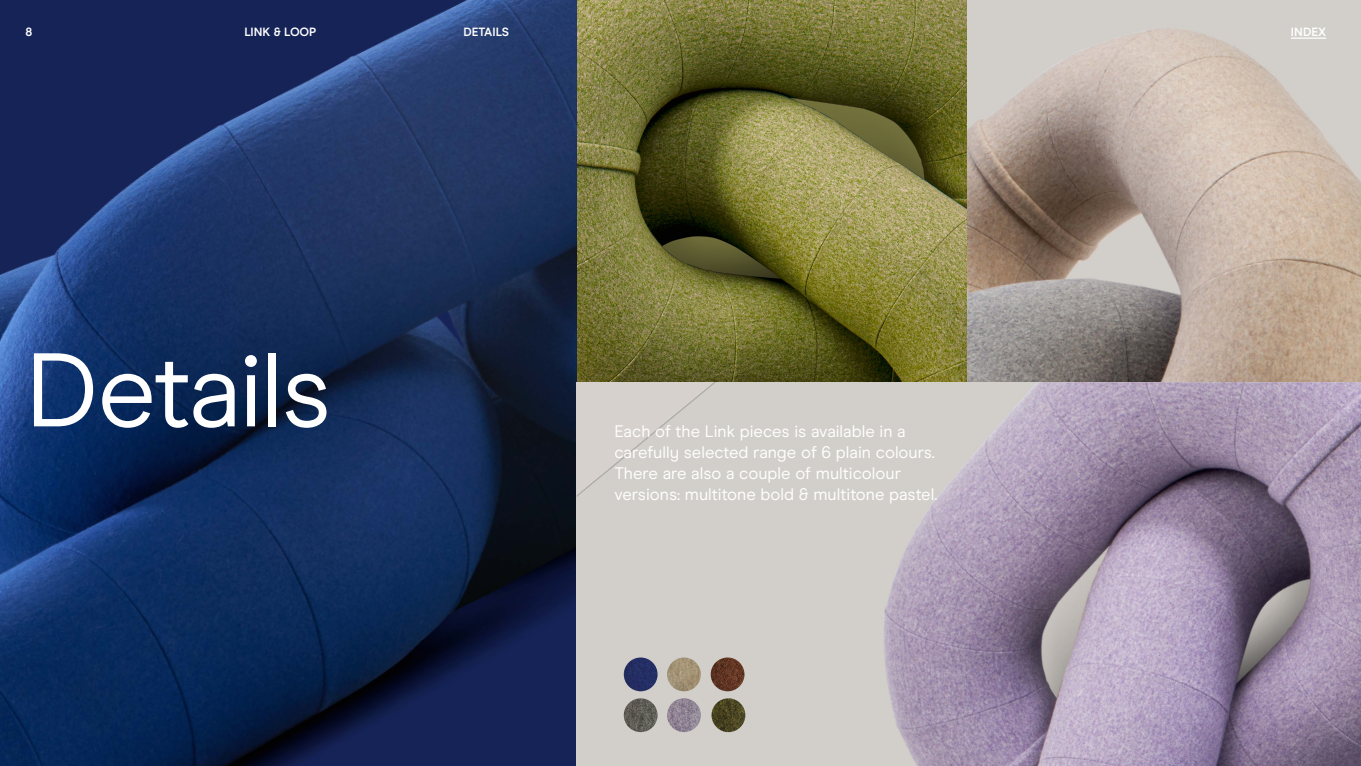
<style>
.page{position:relative;width:1361px;height:766px;background:#fff}
.page>*{position:absolute;margin:0;border:0;box-sizing:border-box;transform-origin:0 0}
.t1{font:104.28px "Modern Era";letter-spacing:-.02em;color:#fff}
.t2{font:16.75px/21.2px "Modern Era";color:#fff}
.t3{font:700 11.95px "Modern Era";color:#fff}
</style>
<div class="page">
<img style="left:0;top:0;width:967px;height:765px">
<svg style="left:967px;top:0;width:394px;height:382px;background:#b7aa9f"></svg>
<svg style="left:576px;top:382px;width:785px;height:383px;background:#b4aab6"></svg>
<img style="left:624px;top:657px;width:33px;height:34px;border-radius:17px">
<img style="left:667px;top:657px;width:34px;height:34px;border-radius:17px">
<img style="left:711px;top:657px;width:33px;height:34px;border-radius:17px">
<img style="left:624px;top:698px;width:33px;height:34px;border-radius:17px">
<img style="left:667px;top:698px;width:34px;height:34px;border-radius:17px">
<img style="left:711px;top:698px;width:34px;height:34px;border-radius:17px">
<hr style="left:1291px;top:37px;width:35px;height:2px;background:#fff">
<p class="t3" style="left:26px;top:25px;width:8px">8</p>
<p class="t3" style="left:244px;top:25px;width:74px">LINK &amp; LOOP</p>
<p class="t3" style="left:463px;top:25px;width:47px">DETAILS</p>
<p class="t3" style="left:1291px;top:25px;width:37px">INDEX</p>
<h1 class="t1" style="left:26px;top:330px;width:307px">Details</h1>
<p class="t2" style="left:614px;top:420px;width:324px">Each of the Link pieces is available in a carefully selected range of 6 plain colours.<br>There are also a couple of multicolour versions: multitone bold &amp; multitone pastel.</p>
</div>
